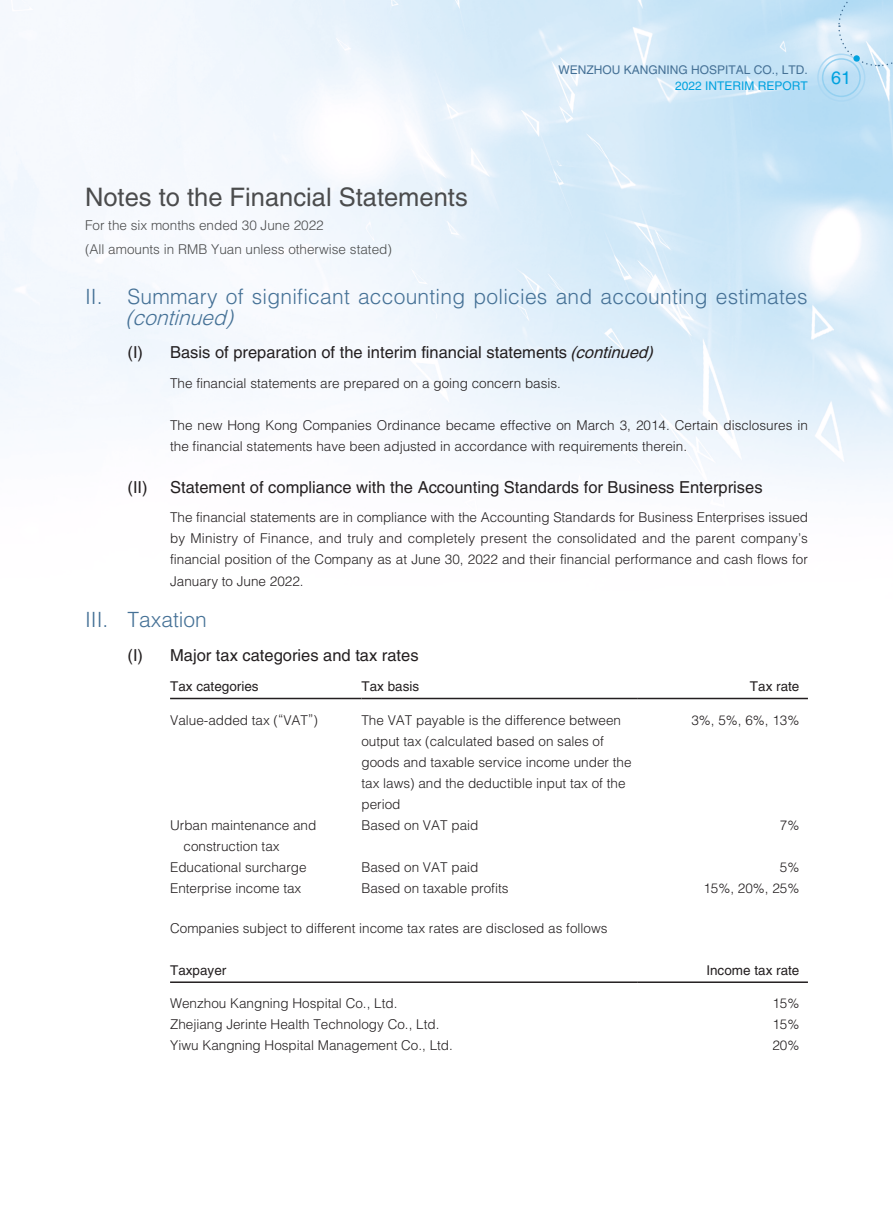
<style>
.page{position:relative;width:893px;height:1212px;background:#fff}
.page>*{position:absolute;margin:0;border:0;box-sizing:border-box;transform-origin:0 0}
.t1{font:25.5px "Helvetica LT Std";color:#4b4c4d}
.t2{font:300 21px "Helvetica LT Std";letter-spacing:.01em;color:#457196}
.t3{font:italic 300 21px "Helvetica LT Std";color:#457196}
.t4{font:18px "Helvetica LT Std";color:#00a2df}
.t5{font:16.5px "Helvetica LT Std";color:#231f20}
.t6{font:300 13.5px/21px "Helvetica LT Std";color:#231f20}
.t7{font:300 13.5px/24px "Helvetica LT Std";color:#4b4c4d}
.t8{font:13.5px "Helvetica LT Std";color:#231f20}
.t9{font:12px "Helvetica LT Std";color:#457196}
.t10{font:12px "Helvetica LT Std";color:#00a2df}
.s1{font-style:italic}
</style>
<div class="page">
<img style="left:0;top:0;width:893px;height:700px">
<div style="left:817px;top:54px;width:48px;height:48px;border:2px solid #acd8f3;border-radius:50%"></div>
<svg style="left:837px;top:0;width:56px;height:67px;background:#cae4f6"></svg>
<div style="left:822px;top:58px;width:39px;height:39px;border:2px solid #94d0f0;border-radius:50%"></div>
<div style="left:853px;top:55px;width:7px;height:7px;background:#00a2df;border-radius:50%"></div>
<hr style="left:170px;top:698px;width:191px;height:1px;background:#231f20">
<hr style="left:361px;top:698px;width:277px;height:1px;background:#231f20">
<hr style="left:638px;top:698px;width:170px;height:1px;background:#231f20">
<hr style="left:170px;top:981px;width:468px;height:2px;background:#231f20">
<hr style="left:638px;top:981px;width:170px;height:2px;background:#231f20">
<p class="t9" style="left:559px;top:63px;width:251px">WENZHOU KANGNING HOSPITAL CO., LTD.</p>
<p class="t10" style="left:675px;top:79px;width:134px">2022 INTERIM REPORT</p>
<h3 class="t4" style="left:831px;top:67px;width:22px">61</h3>
<h1 class="t1" style="left:85px;top:183px;width:384px">Notes to the Financial Statements</h1>
<p class="t7" style="left:85px;top:213px;width:308px">For the six months ended 30 June 2022<br>(All amounts in RMB Yuan unless otherwise stated)</p>
<h2 class="t2" style="left:85px;top:283px;width:724px">II. Summary of significant accounting policies and accounting estimates</h2>
<h2 class="t3" style="left:125px;top:304px;width:116px">(continued)</h2>
<p class="t5" style="left:128px;top:343px;width:532px">(I) Basis of preparation of the interim financial statements <span class="s1">(continued)</span></p>
<p class="t6" style="left:170px;top:372px;width:392px">The financial statements are prepared on a going concern basis.</p>
<p class="t6" style="left:170px;top:414px;width:639px">The new Hong Kong Companies Ordinance became effective on March 3, 2014. Certain disclosures in the financial statements have been adjusted in accordance with requirements therein.</p>
<p class="t5" style="left:128px;top:478px;width:22px">(II)</p>
<p class="t5" style="left:170px;top:478px;width:594px">Statement of compliance with the Accounting Standards for Business Enterprises</p>
<p class="t6" style="left:170px;top:507px;width:639px;text-align:justify">The financial statements are in compliance with the Accounting Standards for Business Enterprises issued by Ministry of Finance, and truly and completely present the consolidated and the parent company’s financial position of the Company as at June 30, 2022 and their financial performance and cash flows for January to June 2022.</p>
<h2 class="t2" style="left:85px;top:607px;width:123px">III. Taxation</h2>
<p class="t5" style="left:128px;top:646px;width:293px">(I) Major tax categories and tax rates</p>
<p class="t8" style="left:170px;top:678px;width:90px">Tax categories</p>
<p class="t8" style="left:361px;top:678px;width:59px">Tax basis</p>
<p class="t8" style="left:750px;top:678px;width:51px">Tax rate</p>
<p class="t6" style="left:170px;top:709px;width:149px">Value-added tax (“VAT”)</p>
<p class="t6" style="left:361px;top:709px;width:272px">The VAT payable is the difference between output tax (calculated based on sales of goods and taxable service income under the tax laws) and the deductible input tax of the period</p>
<p class="t6" style="left:691px;top:709px;width:110px">3%, 5%, 6%, 13%</p>
<p class="t6" style="left:184px;top:814px;width:134px;text-indent:-14px">Urban maintenance and construction tax</p>
<p class="t6" style="left:361px;top:814px;width:119px">Based on VAT paid</p>
<p class="t6" style="left:780px;top:814px;width:21px">7%</p>
<p class="t6" style="left:170px;top:856px;width:138px">Educational surcharge</p>
<p class="t6" style="left:361px;top:856px;width:119px">Based on VAT paid</p>
<p class="t6" style="left:780px;top:856px;width:21px">5%</p>
<p class="t6" style="left:170px;top:877px;width:133px">Enterprise income tax</p>
<p class="t6" style="left:361px;top:877px;width:149px">Based on taxable profits</p>
<p class="t6" style="left:703px;top:877px;width:98px">15%, 20%, 25%</p>
<p class="t6" style="left:170px;top:917px;width:439px">Companies subject to different income tax rates are disclosed as follows</p>
<p class="t8" style="left:170px;top:962px;width:58px">Taxpayer</p>
<p class="t8" style="left:706px;top:962px;width:95px">Income tax rate</p>
<p class="t6" style="left:170px;top:993px;width:229px">Wenzhou Kangning Hospital Co., Ltd.</p>
<p class="t6" style="left:772px;top:993px;width:29px">15%</p>
<p class="t6" style="left:170px;top:1014px;width:271px">Zhejiang Jerinte Health Technology Co., Ltd.</p>
<p class="t6" style="left:772px;top:1014px;width:29px">15%</p>
<p class="t6" style="left:170px;top:1035px;width:284px">Yiwu Kangning Hospital Management Co., Ltd.</p>
<p class="t6" style="left:772px;top:1035px;width:29px">20%</p>
</div>
